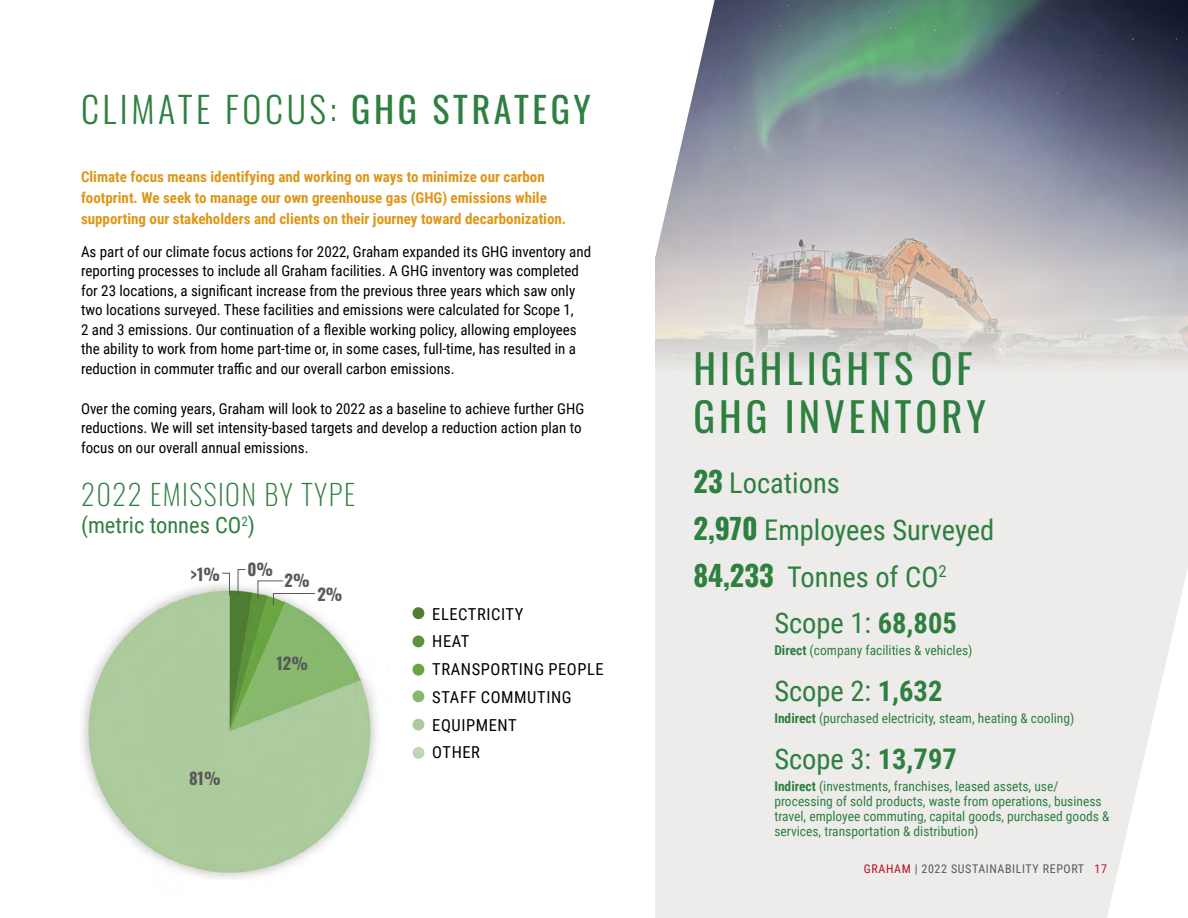
<style>
.page{position:relative;width:1188px;height:918px;background:#fff}
.page>*{position:absolute;margin:0;border:0;box-sizing:border-box;transform-origin:0 0}
.t1{font:40.5px/48.8px "Oswald";letter-spacing:.1em;color:#2d8040}
.t2{font:300 36px "Oswald";letter-spacing:.1em;color:#2d8040}
.t3{font:28.5px/46.5px "Roboto Condensed";color:#2d8040}
.t4{font:200 28.5px "Oswald";letter-spacing:.05em;color:#2d8040}
.t5{font:22.5px "Roboto Condensed";color:#2d8040}
.t6{font:16.5px/27.8px "Roboto Condensed";letter-spacing:.035em;color:#000}
.t7{font:700 16.5px "Oswald";color:#58595b}
.t8{font:15px/19.5px "Roboto Condensed";color:#000}
.t9{font:700 15px/21px "Roboto Condensed";color:#dd971a}
.t10{font:13.5px/15px "Roboto Condensed";color:#2d8040}
.t11{font:12px "Roboto Condensed";letter-spacing:.05em;color:#58595b}
.s1{font-weight:400}
.s2{font-family:"Oswald";font-weight:700}
.s3{font-weight:700}
.s4{color:#b5121b}
</style>
<div class="page">
<div style="left:655px;top:0;width:533px;height:918px;background:#eeecea"></div>
<svg style="left:1107px;top:569px;width:81px;height:349px"></svg>
<img style="left:715px;top:0;width:473px;height:364px">
<svg style="left:655px;top:0;width:60px;height:364px;background:#d2d1d4"></svg>
<img style="left:82px;top:583px;width:295px;height:296px">
<div style="left:412px;top:607px;width:12px;height:12px;background:#507e33;border-radius:50%"></div>
<div style="left:412px;top:635px;width:12px;height:12px;background:#5e933b;border-radius:50%"></div>
<div style="left:412px;top:664px;width:12px;height:12px;background:#6ba445;border-radius:50%"></div>
<div style="left:412px;top:690px;width:12px;height:12px;background:#88b86e;border-radius:50%"></div>
<div style="left:412px;top:719px;width:12px;height:12px;background:#adca9e;border-radius:50%"></div>
<div style="left:412px;top:747px;width:12px;height:12px;background:#bfd5b3;border-radius:50%"></div>
<svg style="left:221px;top:572px;width:9px;height:24px"></svg>
<svg style="left:237px;top:569px;width:9px;height:27px"></svg>
<svg style="left:257px;top:580px;width:59px;height:26px"></svg>
<h2 class="t2" style="left:81px;top:77px;width:511px">CLIMATE FOCUS: <span class="s1">GHG STRATEGY</span></h2>
<p class="t9" style="left:81px;top:166px;width:487px">Climate focus means identifying and working on ways to minimize our carbon footprint. We seek to manage our own greenhouse gas (GHG) emissions while supporting our stakeholders and clients on their journey toward decarbonization.</p>
<p class="t8" style="left:81px;top:241px;width:512px">As part of our climate focus actions for 2022, Graham expanded its GHG inventory and reporting processes to include all Graham facilities. A GHG inventory was completed for 23 locations, a significant increase from the previous three years which saw only two locations surveyed. These facilities and emissions were calculated for Scope 1,<br>2 and 3 emissions. Our continuation of a flexible working policy, allowing employees the ability to work from home part-time or, in some cases, full-time, has resulted in a reduction in commuter traffic and our overall carbon emissions.</p>
<p class="t8" style="left:81px;top:398px;width:505px">Over the coming years, Graham will look to 2022 as a baseline to achieve further GHG reductions. We will set intensity-based targets and develop a reduction action plan to focus on our overall annual emissions.</p>
<h3 class="t4" style="left:81px;top:469px;width:276px">2022 EMISSION BY TYPE</h3>
<h3 class="t5" style="left:81px;top:509px;width:176px">(metric tonnes CO<sup>2</sup>)</h3>
<p class="t7" style="left:191px;top:565px;width:31px">&gt;1%</p>
<p class="t7" style="left:247px;top:561px;width:27px">0%</p>
<p class="t7" style="left:285px;top:572px;width:27px">2%</p>
<p class="t7" style="left:317px;top:585px;width:27px">2%</p>
<p class="t7" style="left:276px;top:655px;width:33px">12%</p>
<p class="t7" style="left:189px;top:770px;width:33px">81%</p>
<p class="t6" style="left:432px;top:599px;width:173px">ELECTRICITY<br>HEAT<br>TRANSPORTING PEOPLE<br>STAFF COMMUTING<br>EQUIPMENT<br>OTHER</p>
<h1 class="t1" style="left:693px;top:340px;width:294px">HIGHLIGHTS OF<br>GHG INVENTORY</h1>
<h3 class="t3" style="left:693px;top:459px;width:302px"><span class="s2">23</span> Locations<br><span class="s2">2,970</span> Employees Surveyed<br><span class="s2">84,233</span> Tonnes of CO<sup>2</sup></h3>
<h3 class="t3" style="left:774px;top:599px;width:184px">Scope 1: <span class="s3">68,805</span></h3>
<p class="t10" style="left:774px;top:642px;width:200px"><span class="s3">Direct</span> (company facilities &amp; vehicles)</p>
<h3 class="t3" style="left:774px;top:667px;width:170px">Scope 2: <span class="s3">1,632</span></h3>
<p class="t10" style="left:774px;top:710px;width:302px"><span class="s3">Indirect</span> (purchased electricity, steam, heating &amp; cooling)</p>
<h3 class="t3" style="left:774px;top:735px;width:184px">Scope 3: <span class="s3">13,797</span></h3>
<p class="t10" style="left:774px;top:778px;width:337px"><span class="s3">Indirect</span> (investments, franchises, leased assets, use/ processing of sold products, waste from operations, business travel, employee commuting, capital goods, purchased goods &amp; services, transportation &amp; distribution)</p>
<p class="t11" style="left:864px;top:860px;width:245px"><span class="s4">GRAHAM</span> | 2022 SUSTAINABILITY REPORT <span class="s4">17</span></p>
</div>
